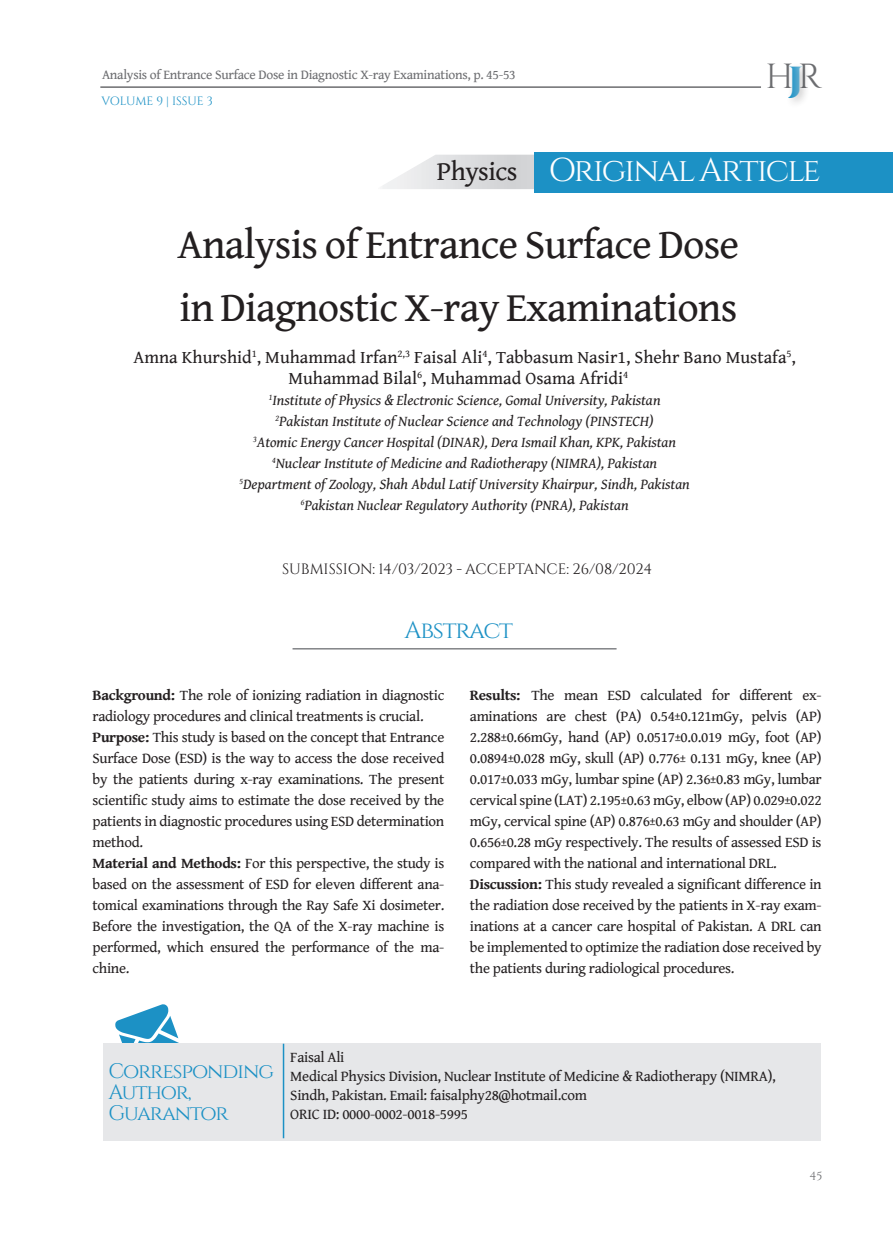
<style>
.page{position:relative;width:893px;height:1234px;background:#fff}
.page>*{position:absolute;margin:0;border:0;box-sizing:border-box;transform-origin:0 0}
.Titlos{font:42px/63px "Gentium Book Basic";letter-spacing:-.02em;color:#231f20}
.t1{font:34.8px "Cinzel";color:#6c6d70}
.Reff{font:33px "Cinzel";letter-spacing:-.05em;color:#fff}
.Titlos-2{font:27px "Gentium Book Basic";letter-spacing:-.02em;color:#231f20}
.Reff-2{font:24px "Cinzel";letter-spacing:-.05em;color:#1c91c5}
.Reff-3{font:21px/21px "Cinzel";letter-spacing:-.05em;color:#1c91c5}
.List_Paragraph{font:18px/21px "Gentium Book Basic";color:#231f20}
.Βασικό{font:15px/21px "Gentium Book Basic";letter-spacing:-.02em;color:#231f20;text-align:justify}
.List_Paragraph-2{font:italic 15px "Gentium Book Basic";color:#231f20}
.TEXT_new{font:15px "Cinzel";color:#231f20}
.t2{font:13.5px "Gentium Book Basic";letter-spacing:-.02em;color:#6c6d70}
.t3{font:12px "Cinzel";letter-spacing:-.015em;color:#1c91c5}
.t4{font:12px "Cinzel";color:#6c6d70}
.s1{font-weight:900;color:#1c91c5}
.s2{font-weight:700}
</style>
<div class="page">
<hr style="left:100px;top:86px;width:661px;height:2px;background:#6c6d70">
<div style="left:785px;top:61px;width:27px;height:47px;background:#231f20;opacity:.25"></div>
<hr style="left:293px;top:648px;width:324px;height:1px;background:#828487">
<svg style="left:115px;top:1004px;width:64px;height:38px"></svg>
<div style="left:103px;top:1042px;width:717px;height:98px;background:#e6e7e9"></div>
<hr style="left:283px;top:1043px;width:1px;height:94px;background:#1c91c5">
<svg style="left:382px;top:155px;width:153px;height:34px"></svg>
<div style="left:535px;top:152px;width:358px;height:40px;background:#1c91c5"></div>
<p class="t2" style="left:102px;top:65px;width:415px">Analysis of Entrance Surface Dose in Diagnostic X-ray Examinations, p. 45-53</p>
<h2 class="t1" style="left:765px;top:56px;width:58px">H<span class="s1">J</span>R</h2>
<p class="t3" style="left:101px;top:94px;width:113px">VOLUME 9 | ISSUE 3</p>
<p class="Titlos-2" style="left:437px;top:151px;width:82px">Physics</p>
<p class="Reff" style="left:548px;top:151px;width:274px">Original Article</p>
<p class="Titlos" style="left:177px;top:212px;width:563px">Analysis of Entrance Surface Dose in Diagnostic X-ray Examinations</p>
<p class="List_Paragraph" style="left:288px;top:346px;width:509px;text-indent:-155px">Amna Khurshid<sup>1</sup>, Muhammad Irfan<sup>2,3</sup> Faisal Ali<sup>4</sup>, Tabbasum Nasir1, Shehr Bano Mustafa<sup>5</sup>,<br>Muhammad Bilal<sup>6</sup>, Muhammad Osama Afridi<sup>4</sup></p>
<p class="List_Paragraph-2" style="left:269px;top:389px;width:393px"><sup>1</sup>Institute of Physics &amp; Electronic Science, Gomal University, Pakistan</p>
<p class="List_Paragraph-2" style="left:276px;top:410px;width:380px"><sup>2</sup>Pakistan Institute of Nuclear Science and Technology (PINSTECH)</p>
<p class="List_Paragraph-2" style="left:253px;top:431px;width:424px"><sup>3</sup>Atomic Energy Cancer Hospital (DINAR), Dera Ismail Khan, KPK, Pakistan</p>
<p class="List_Paragraph-2" style="left:272px;top:452px;width:386px"><sup>4</sup>Nuclear Institute of Medicine and Radiotherapy (NIMRA), Pakistan</p>
<p class="List_Paragraph-2" style="left:240px;top:473px;width:452px"><sup>5</sup>Department of Zoology, Shah Abdul Latif University Khairpur, Sindh, Pakistan</p>
<p class="List_Paragraph-2" style="left:301px;top:494px;width:329px"><sup>6</sup>Pakistan Nuclear Regulatory Authority (PNRA), Pakistan</p>
<p class="TEXT_new" style="left:282px;top:559px;width:371px">SUBMISSION: 14/03/2023 - ACCEPTANCE: 26/08/2024</p>
<p class="Reff-2" style="left:404px;top:615px;width:110px">Abstract</p>
<p class="Βασικό" style="left:93px;top:683px;width:353px"><span class="s2">Background:</span> The role of ionizing radiation in diagnostic radiology procedures and clinical treatments is crucial.</p>
<p class="Βασικό" style="left:93px;top:725px;width:353px"><span class="s2">Purpose:</span> This study is based on the concept that Entrance Surface Dose (ESD) is the way to access the dose received by the patients during x-ray examinations. The present scientific study aims to estimate the dose received by the patients in diagnostic procedures using ESD determination method.</p>
<p class="Βασικό" style="left:93px;top:851px;width:353px"><span class="s2">Material and Methods:</span> For this perspective, the study is based on the assessment of ESD for eleven different ana&shy;tomical examinations through the Ray Safe Xi dosimeter.<br>Before the investigation, the QA of the X-ray machine is performed, which ensured the performance of the ma&shy;chine.</p>
<p class="Βασικό" style="left:470px;top:683px;width:353px"><span class="s2">Results:</span> The mean ESD calculated for different ex&shy;aminations are chest (PA) 0.54±0.121mGy, pelvis (AP)<br>2.288±0.66mGy, hand (AP) 0.0517±0.0.019 mGy, foot (AP)<br>0.0894±0.028 mGy, skull (AP) 0.776± 0.131 mGy, knee (AP)<br>0.017±0.033 mGy, lumbar spine (AP) 2.36±0.83 mGy, lumbar cervical spine (LAT) 2.195±0.63 mGy, elbow (AP) 0.029±0.022 mGy, cervical spine (AP) 0.876±0.63 mGy and shoulder (AP)<br>0.656±0.28 mGy respectively. The results of assessed ESD is compared with the national and international DRL.</p>
<p class="Βασικό" style="left:470px;top:872px;width:353px"><span class="s2">Discussion:</span> This study revealed a significant difference in the radiation dose received by the patients in X-ray exam&shy;inations at a cancer care hospital of Pakistan. A DRL can be implemented to optimize the radiation dose received by the patients during radiological procedures.</p>
<p class="Reff-3" style="left:108px;top:1059px;width:167px">Corresponding<br>Author,<br>Guarantor</p>
<p class="Βασικό" style="left:290px;top:1046px;width:56px">Faisal Ali</p>
<p class="Βασικό" style="left:290px;top:1066px;width:487px;line-height:18.8px">Medical Physics Division, Nuclear Institute of Medicine &amp; Radiotherapy (NIMRA),<br>Sindh, Pakistan. Email: faisalphy28@hotmail.com</p>
<p class="Βασικό" style="left:290px;top:1102px;width:179px">ORIC ID: 0000-0002-0018-5995</p>
<p class="t4" style="left:809px;top:1168px;width:14px">45</p>
</div>
